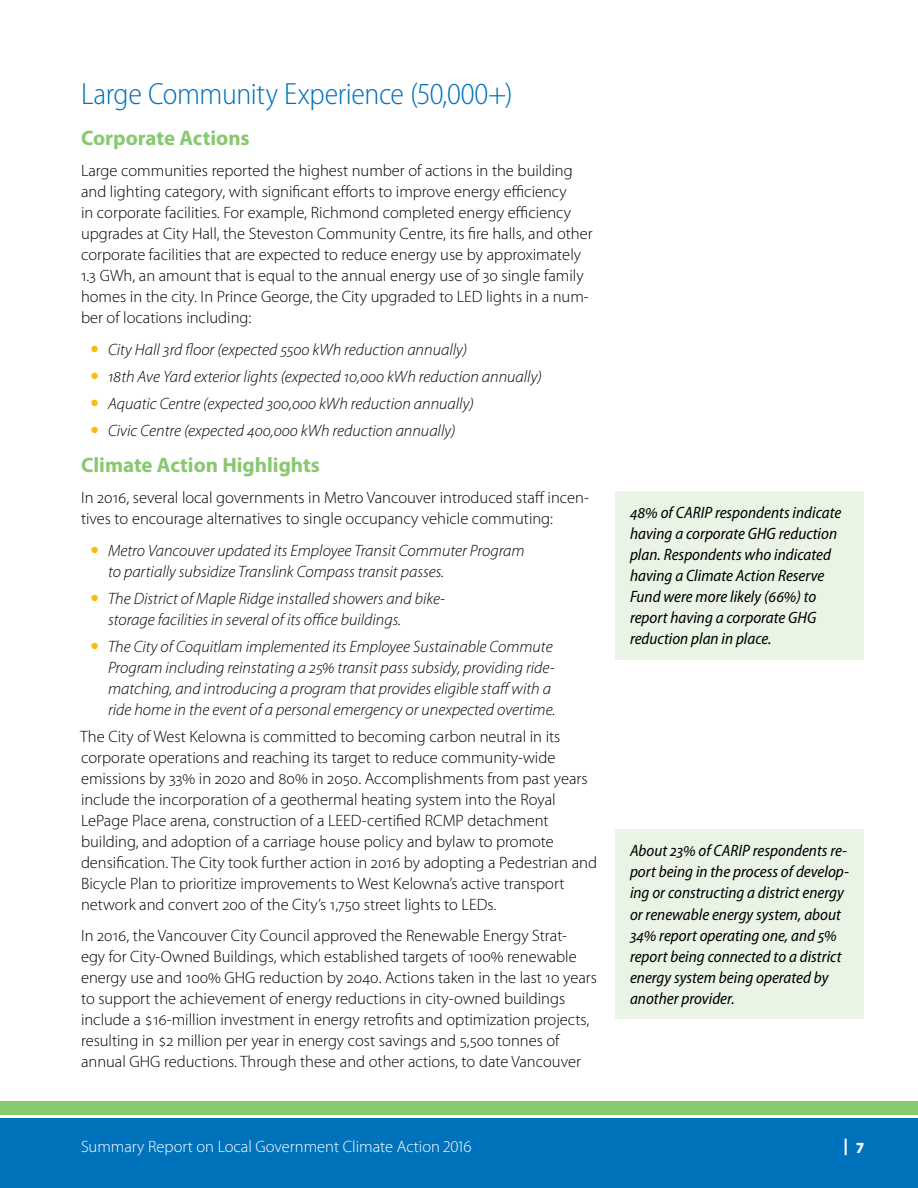
<style>
.page{position:relative;width:918px;height:1188px;background:#fff}
.page>*{position:absolute;margin:0;border:0;box-sizing:border-box;transform-origin:0 0}
.t1{font:300 semi-condensed 30.75px "Myriad Pro";letter-spacing:-.015em;color:#0072bc}
.t2{font:700 21px "Myriad Pro";color:#88c86f}
.t3{font:300 16.5px/21px "Myriad Pro";color:#000}
.t4{font:italic 300 16.5px/21px "Myriad Pro";color:#000}
.t5{font:italic semi-condensed 16.5px/21px "Myriad Pro";color:#000}
.t6{font:300 16.5px "Myriad Pro";color:#fff}
.t7{font:900 semi-condensed 16.5px "Myriad Pro";color:#fff}
</style>
<div class="page">
<div style="left:0;top:1118px;width:918px;height:70px;background:#0072bc"></div>
<div style="left:0;top:1102px;width:918px;height:13px;background:#88c86f"></div>
<div style="left:615px;top:491px;width:249px;height:168px;background:#eaf4e5"></div>
<div style="left:615px;top:829px;width:249px;height:189px;background:#eaf4e5"></div>
<h1 class="t1" style="left:81px;top:77px;width:433px">Large Community Experience (50,000+)</h1>
<p class="t2" style="left:81px;top:126px;width:170px">Corporate Actions</p>
<p class="t3" style="left:81px;top:160px;width:513px">Large communities reported the highest number of actions in the building and lighting category, with significant efforts to improve energy efficiency<br>in corporate facilities. For example, Richmond completed energy efficiency upgrades at City Hall, the Steveston Community Centre, its fire halls, and other corporate facilities that are expected to reduce energy use by approximately 1.3 GWh, an amount that is equal to the annual energy use of 30 single family homes in the city. In Prince George, the City upgraded to LED lights in a num&shy;ber of locations including:</p>
<p class="t4" style="left:108px;top:336px;width:435px;line-height:27px">City Hall 3rd floor (expected 5500 kWh reduction annually)<br>18th Ave Yard exterior lights (expected 10,000 kWh reduction annually)<br>Aquatic Centre (expected 300,000 kWh reduction annually)<br>Civic Centre (expected 400,000 kWh reduction annually)</p>
<p class="t2" style="left:81px;top:453px;width:240px">Climate Action Highlights</p>
<p class="t3" style="left:81px;top:487px;width:510px">In 2016, several local governments in Metro Vancouver introduced staff incen&shy;tives to encourage alternatives to single occupancy vehicle commuting:</p>
<p class="t4" style="left:108px;top:540px;width:418px">Metro Vancouver updated its Employee Transit Commuter Program to partially subsidize Translink Compass transit passes.</p>
<p class="t4" style="left:108px;top:588px;width:339px">The District of Maple Ridge installed showers and bike&shy;storage facilities in several of its office buildings.</p>
<p class="t4" style="left:108px;top:636px;width:449px">The City of Coquitlam implemented its Employee Sustainable Commute Program including reinstating a 25% transit pass subsidy, providing ride&shy;matching, and introducing a program that provides eligible staff with a ride home in the event of a personal emergency or unexpected overtime.</p>
<p class="t3" style="left:80px;top:726px;width:518px">The City of West Kelowna is committed to becoming carbon neutral in its corporate operations and reaching its target to reduce community-wide emissions by 33% in 2020 and 80% in 2050. Accomplishments from past years include the incorporation of a geothermal heating system into the Royal LePage Place arena, construction of a LEED-certified RCMP detachment building, and adoption of a carriage house policy and bylaw to promote densification. The City took further action in 2016 by adopting a Pedestrian and Bicycle Plan to prioritize improvements to West Kelowna’s active transport network and convert 200 of the City’s 1,750 street lights to LEDs.</p>
<p class="t3" style="left:81px;top:925px;width:517px">In 2016, the Vancouver City Council approved the Renewable Energy Strat-<br>egy for City-Owned Buildings, which established targets of 100% renewable energy use and 100% GHG reduction by 2040. Actions taken in the last 10 years to support the achievement of energy reductions in city-owned buildings include a $16-million investment in energy retrofits and optimization projects, resulting in $2 million per year in energy cost savings and 5,500 tonnes of annual GHG reductions. Through these and other actions, to date Vancouver</p>
<p class="t5" style="left:630px;top:503px;width:213px">48% of CARIP respondents indicate having a corporate GHG reduction plan. Respondents who indicated having a Climate Action Reserve<br>Fund were more likely (66%) to report having a corporate GHG reduction plan in place.</p>
<p class="t5" style="left:630px;top:841px;width:221px">About 23% of CARIP respondents re&shy;port being in the process of develop&shy;ing or constructing a district energy or renewable energy system, about<br>34% report operating one, and 5% report being connected to a district energy system being operated by another provider.</p>
<p class="t6" style="left:81px;top:1138px;width:392px">Summary Report on Local Government Climate Action 2016</p>
<p class="t7" style="left:844px;top:1136px;width:22px">| 7</p>
</div>
